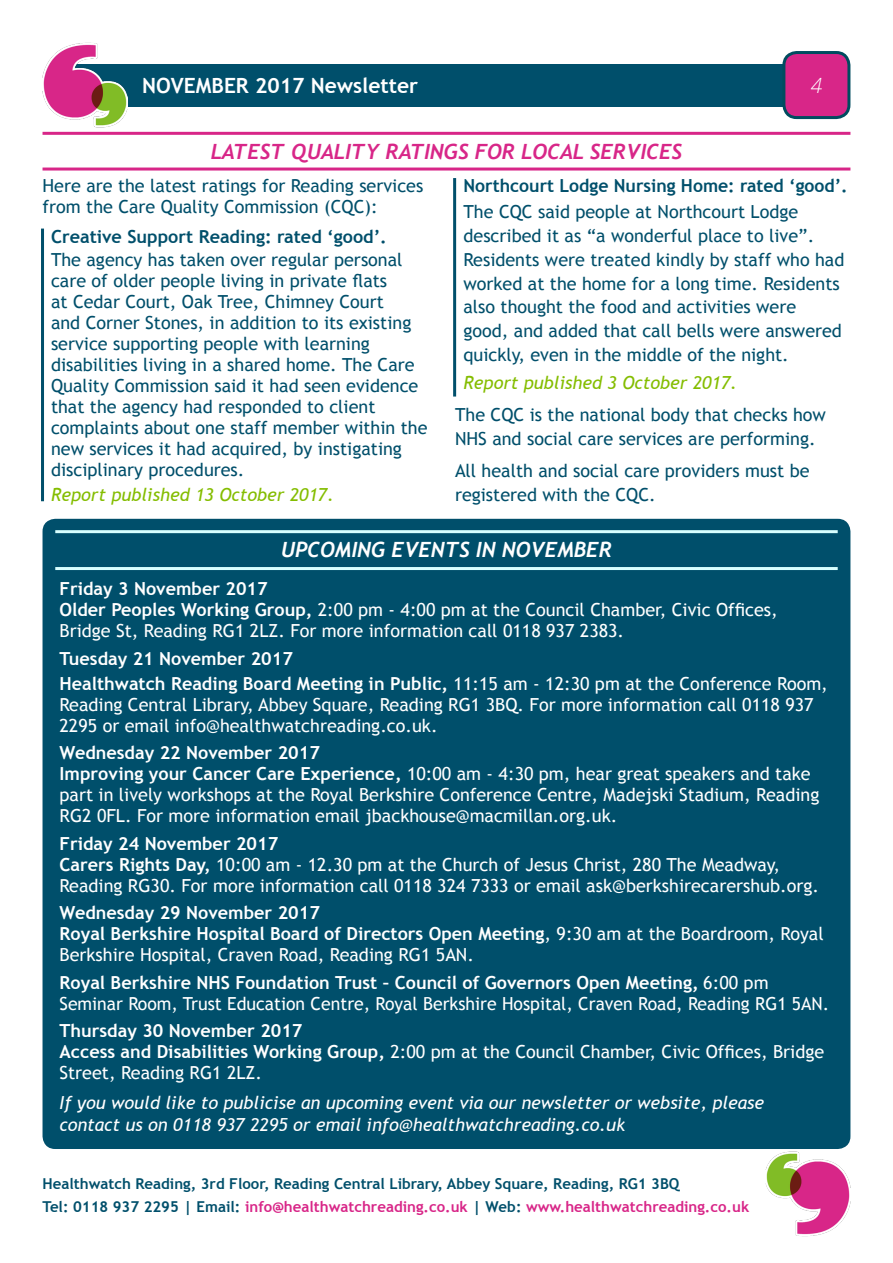
<style>
.page{position:relative;width:893px;height:1263px;background:#fff}
.page>*{position:absolute;margin:0;border:0;box-sizing:border-box;transform-origin:0 0}
.t1{font:italic 700 21px "Trebuchet";color:#d82688}
.t2{font:italic 700 21px "Trebuchet";color:#fff}
.t3{font:700 21px "Trebuchet MS";color:#fff}
.t4{font:italic 300 21px "Open Sans";color:#fff}
.t5{font:18px/21px "Trebuchet MS";color:#fff}
.t6{font:18px/21px "Trebuchet MS";color:#004f6b}
.t7{font:italic 18px "Trebuchet MS";color:#fff}
.t8{font:700 18px "Trebuchet MS";color:#fff}
.t9{font:700 18px "Trebuchet MS";color:#004f6b}
.t10{font:italic 18px "Trebuchet MS";color:#84bd00}
.t11{font:700 15px "Trebuchet MS";color:#d82688}
.t12{font:700 15px "Trebuchet MS";color:#004f6b}
.s1{font-weight:700}
.s2{color:#004f6b}
</style>
<div class="page">
<hr style="left:41px;top:229px;width:3px;height:272px;background:#004f6b">
<hr style="left:453px;top:178px;width:3px;height:218px;background:#004f6b">
<hr style="left:43px;top:132px;width:807px;height:3px;background:#d82688">
<hr style="left:43px;top:168px;width:807px;height:3px;background:#d82688">
<div style="left:66px;top:64px;width:778px;height:42px;background:#004f6b"></div>
<img style="left:43px;top:43px;width:85px;height:85px">
<div style="left:784px;top:53px;width:65px;height:65px;background:#d82688;border-radius:13px"></div>
<div style="left:782px;top:51px;width:68px;height:68px;border:3px solid #004c5f;border-radius:13px"></div>
<img style="left:765px;top:1151px;width:85px;height:85px">
<div style="left:43px;top:519px;width:807px;height:630px;background:#004f6b;border-radius:13px"></div>
<hr style="left:55px;top:530px;width:783px;height:3px;background:#d8ffff">
<hr style="left:55px;top:567px;width:783px;height:3px;background:#d8ffff">
<p class="t3" style="left:142px;top:72px;width:278px">NOVEMBER 2017 Newsletter</p>
<p class="t4" style="left:811px;top:71px;width:13px">4</p>
<p class="t1" style="left:211px;top:139px;width:473px">LATEST QUALITY RATINGS FOR LOCAL SERVICES</p>
<p class="t6" style="left:43px;top:176px;width:382px">Here are the latest ratings for Reading services from the Care Quality Commission (CQC):</p>
<p class="t9" style="left:51px;top:225px;width:337px">Creative Support Reading: rated ‘good’.</p>
<p class="t6" style="left:51px;top:249px;width:378px">The agency has taken over regular personal care of older people living in private flats<br>at Cedar Court, Oak Tree, Chimney Court<br>and Corner Stones, in addition to its existing service supporting people with learning disabilities living in a shared home. The Care Quality Commission said it had seen evidence that the agency had responded to client complaints about one staff member within the new services it had acquired, by instigating disciplinary procedures.</p>
<p class="t10" style="left:51px;top:484px;width:284px">Report published 13 October 2017.</p>
<p class="t9" style="left:463px;top:175px;width:386px">Northcourt Lodge Nursing Home: rated ‘good’.</p>
<p class="t6" style="left:463px;top:200px;width:352px;line-height:23.9px">The CQC said people at Northcourt Lodge described it as “a wonderful place to live”.</p>
<p class="t6" style="left:463px;top:248px;width:382px;line-height:23.9px">Residents were treated kindly by staff who had worked at the home for a long time. Residents also thought the food and activities were good, and added that call bells were answered quickly, even in the middle of the night.</p>
<p class="t10" style="left:463px;top:372px;width:275px">Report published 3 October 2017.</p>
<p class="t6" style="left:455px;top:403px;width:373px;line-height:23.9px">The CQC is the national body that checks how<br>NHS and social care services are performing.</p>
<p class="t6" style="left:455px;top:459px;width:356px;line-height:23.9px">All health and social care providers must be registered with the CQC.</p>
<p class="t2" style="left:281px;top:537px;width:332px">UPCOMING EVENTS IN NOVEMBER</p>
<p class="t8" style="left:60px;top:577px;width:210px">Friday 3 November 2017</p>
<p class="t5" style="left:60px;top:599px;width:720px"><span class="s1">Older Peoples Working Group,</span> 2:00 pm - 4:00 pm at the Council Chamber, Civic Offices,<br>Bridge St, Reading RG1 2LZ. For more information call 0118 937 2383.</p>
<p class="t8" style="left:60px;top:647px;width:235px">Tuesday 21 November 2017</p>
<p class="t5" style="left:60px;top:673px;width:770px"><span class="s1">Healthwatch Reading Board Meeting in Public,</span> 11:15 am - 12:30 pm at the Conference Room,<br>Reading Central Library, Abbey Square, Reading RG1 3BQ. For more information call 0118 937<br>2295 or email info@healthwatchreading.co.uk.</p>
<p class="t8" style="left:60px;top:741px;width:262px">Wednesday 22 November 2017</p>
<p class="t5" style="left:60px;top:763px;width:761px"><span class="s1">Improving your Cancer Care Experience,</span> 10:00 am - 4:30 pm, hear great speakers and take part in lively workshops at the Royal Berkshire Conference Centre, Madejski Stadium, Reading<br>RG2 0FL. For more information email jbackhouse@macmillan.org.uk.</p>
<p class="t8" style="left:60px;top:832px;width:220px">Friday 24 November 2017</p>
<p class="t5" style="left:60px;top:854px;width:761px"><span class="s1">Carers Rights Day,</span> 10:00 am - 12.30 pm at the Church of Jesus Christ, 280 The Meadway,<br>Reading RG30. For more information call 0118 324 7333 or email ask@berkshirecarershub.org.</p>
<p class="t8" style="left:60px;top:901px;width:262px">Wednesday 29 November 2017</p>
<p class="t5" style="left:60px;top:923px;width:766px"><span class="s1">Royal Berkshire Hospital Board of Directors Open Meeting</span>, 9:30 am at the Boardroom, Royal<br>Berkshire Hospital, Craven Road, Reading RG1 5AN.</p>
<p class="t5" style="left:60px;top:972px;width:771px"><span class="s1">Royal Berkshire NHS Foundation Trust – Council of Governors Open Meeting,</span> 6:00 pm<br>Seminar Room, Trust Education Centre, Royal Berkshire Hospital, Craven Road, Reading RG1 5AN.</p>
<p class="t8" style="left:60px;top:1020px;width:244px">Thursday 30 November 2017</p>
<p class="t5" style="left:60px;top:1042px;width:766px"><span class="s1">Access and Disabilities Working Group,</span> 2:00 pm at the Council Chamber, Civic Offices, Bridge<br>Street, Reading RG1 2LZ.</p>
<p class="t7" style="left:60px;top:1092px;width:706px">If you would like to publicise an upcoming event via our newsletter or website, please</p>
<p class="t7" style="left:60px;top:1114px;width:567px">contact us on 0118 937 2295 or email info@healthwatchreading.co.uk</p>
<p class="t12" style="left:43px;top:1175px;width:638px">Healthwatch Reading, 3rd Floor, Reading Central Library, Abbey Square, Reading, RG1 3BQ</p>
<p class="t11" style="left:43px;top:1197px;width:708px"><span class="s2">Tel: 0118 937 2295 | Email:</span> info@healthwatchreading.co.uk <span class="s2">| Web:</span> www.healthwatchreading.co.uk</p>
</div>
